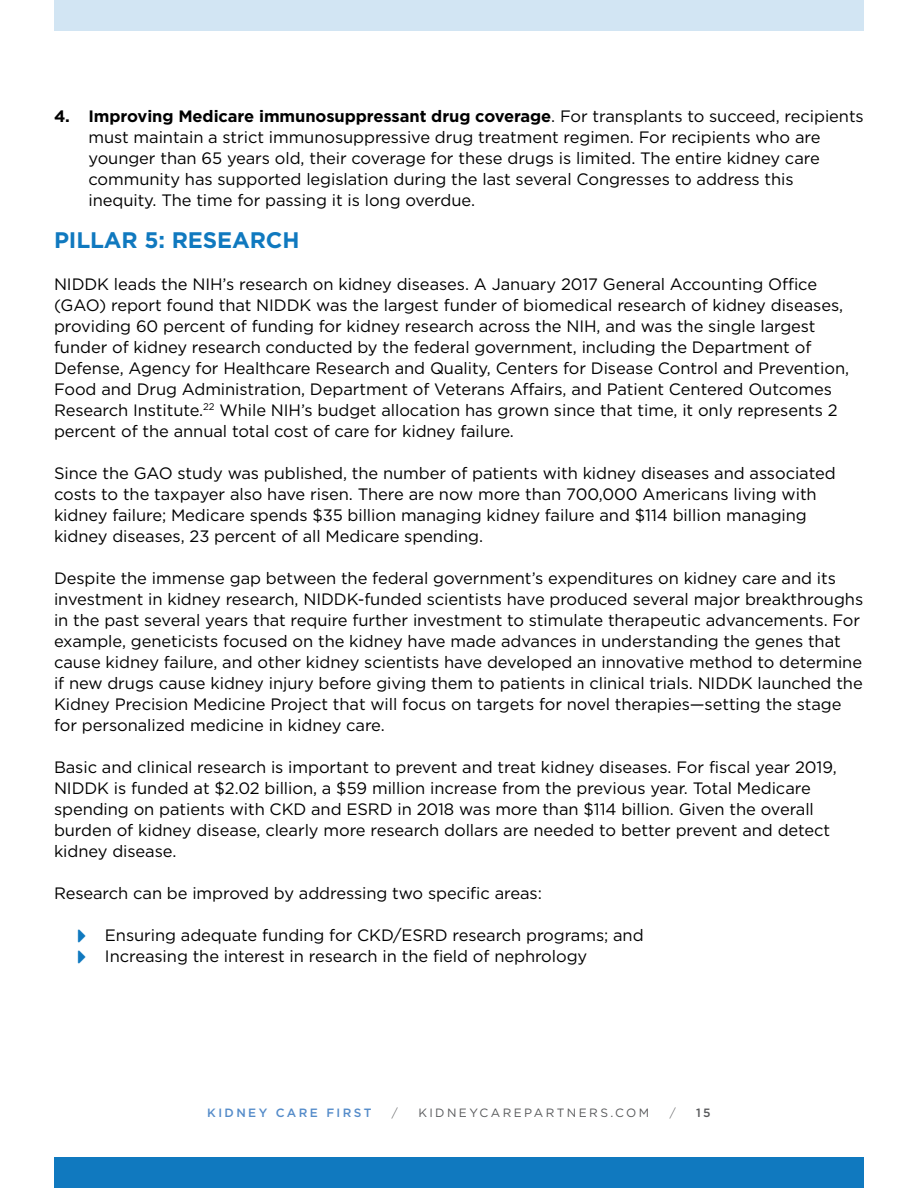
<style>
.page{position:relative;width:918px;height:1188px;background:#fff}
.page>*{position:absolute;margin:0;border:0;box-sizing:border-box;transform-origin:0 0}
.t1{font:700 22.5px "Gotham HTF";letter-spacing:-.005em;color:#1079bf}
.t2{font:16.5px/21px "Gotham HTF";letter-spacing:-.005em;color:#000}
.t3{font:12px "Gotham HTF";letter-spacing:.2em;color:#58595b}
.t4{font:500 12px "Gotham HTF";letter-spacing:.2em;color:#548bc9}
.t5{font:300 12px "Gotham HTF";color:#58595b}
.t6{font:500 12px "Gotham HTF";color:#58595b}
.s1{font-weight:700}
</style>
<div class="page">
<div style="left:54px;top:0;width:810px;height:31px;background:#d2e5f3"></div>
<div style="left:54px;top:1157px;width:810px;height:31px;background:#1079bf"></div>
<p class="t2" style="left:89px;top:105px;width:777px;text-indent:-35px"><span class="s1">4. Improving Medicare immunosuppressant drug coverage</span>. For transplants to succeed, recipients must maintain a strict immunosuppressive drug treatment regimen. For recipients who are younger than 65 years old, their coverage for these drugs is limited. The entire kidney care community has supported legislation during the last several Congresses to address this inequity. The time for passing it is long overdue.</p>
<h1 class="t1" style="left:54px;top:227px;width:247px">PILLAR 5: RESEARCH</h1>
<p class="t2" style="left:54px;top:273px;width:797px">NIDDK leads the NIH’s research on kidney diseases. A January 2017 General Accounting Office (GAO) report found that NIDDK was the largest funder of biomedical research of kidney diseases, providing 60 percent of funding for kidney research across the NIH, and was the single largest funder of kidney research conducted by the federal government, including the Department of Defense, Agency for Healthcare Research and Quality, Centers for Disease Control and Prevention, Food and Drug Administration, Department of Veterans Affairs, and Patient Centered Outcomes Research Institute.<sup>22</sup> While NIH’s budget allocation has grown since that time, it only represents 2 percent of the annual total cost of care for kidney failure.</p>
<p class="t2" style="left:54px;top:462px;width:783px">Since the GAO study was published, the number of patients with kidney diseases and associated costs to the taxpayer also have risen. There are now more than 700,000 Americans living with kidney failure; Medicare spends $35 billion managing kidney failure and $114 billion managing kidney diseases, 23 percent of all Medicare spending.</p>
<p class="t2" style="left:54px;top:567px;width:811px">Despite the immense gap between the federal government’s expenditures on kidney care and its investment in kidney research, NIDDK-funded scientists have produced several major breakthroughs in the past several years that require further investment to stimulate therapeutic advancements. For example, geneticists focused on the kidney have made advances in understanding the genes that cause kidney failure, and other kidney scientists have developed an innovative method to determine if new drugs cause kidney injury before giving them to patients in clinical trials. NIDDK launched the Kidney Precision Medicine Project that will focus on targets for novel therapies—setting the stage for personalized medicine in kidney care.</p>
<p class="t2" style="left:54px;top:756px;width:784px">Basic and clinical research is important to prevent and treat kidney diseases. For fiscal year 2019, NIDDK is funded at $2.02 billion, a $59 million increase from the previous year. Total Medicare spending on patients with CKD and ESRD in 2018 was more than $114 billion. Given the overall burden of kidney disease, clearly more research dollars are needed to better prevent and detect kidney disease.</p>
<p class="t2" style="left:54px;top:882px;width:489px">Research can be improved by addressing two specific areas:</p>
<p class="t2" style="left:105px;top:924px;width:540px">Ensuring adequate funding for CKD/ESRD research programs; and<br>Increasing the interest in research in the field of nephrology</p>
<p class="t4" style="left:207px;top:1106px;width:166px">KIDNEY CARE FIRST</p>
<p class="t5" style="left:392px;top:1106px;width:7px">/</p>
<p class="t3" style="left:418px;top:1106px;width:232px">KIDNEYCAREPARTNERS.COM</p>
<p class="t5" style="left:670px;top:1106px;width:7px">/</p>
<p class="t6" style="left:696px;top:1106px;width:16px">15</p>
</div>
